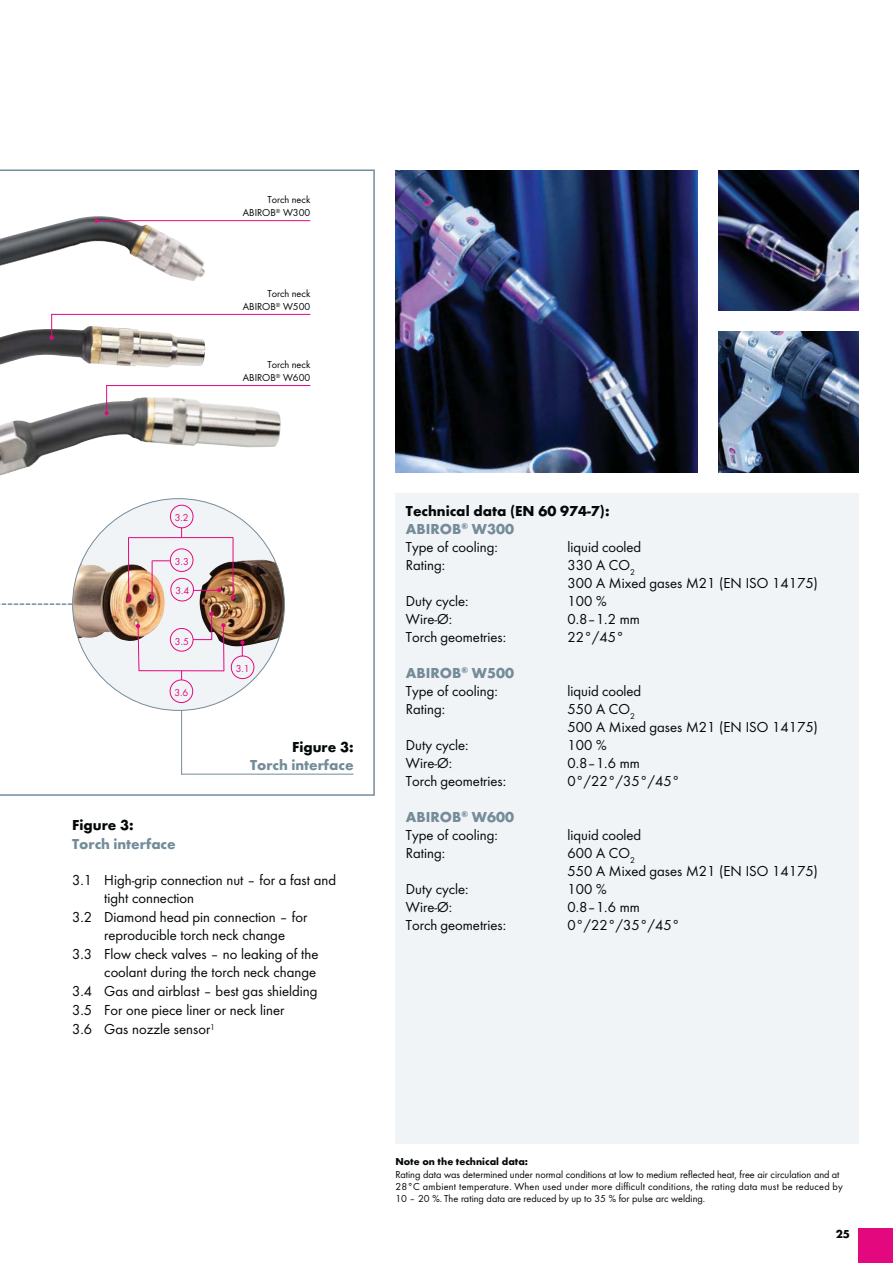
<style>
.page{position:relative;width:893px;height:1263px;background:#fff}
.page>*{position:absolute;margin:0;border:0;box-sizing:border-box;transform-origin:0 0}
.t1{font:15px/18px "Futura TOT Boo";color:#040809}
.t2{font:700 15px/18px "Futura TOT";color:#040809}
.t3{font:700 15px "Futura TOT";color:#748c9a}
.t4{font:700 12px "Futura TOT";color:#040809}
.t5{font:10.5px/13px "Futura TOT Boo";color:#040809;text-align:right}
.t6{font:700 10.5px "Futura TOT";color:#040809}
.t7{font:10.5px "Futura TOT Boo";color:#e4087e}
.s1{color:#748c9a}
</style>
<div class="page">
<div style="left:859px;top:1229px;width:34px;height:34px;background:#e4087e"></div>
<svg style="left:0;top:170px;width:375px;height:626px"></svg>
<img style="left:0;top:216px;width:205px;height:66px">
<img style="left:0;top:326px;width:205px;height:42px">
<img style="left:0;top:398px;width:281px;height:78px">
<hr style="left:181px;top:673px;width:1px;height:102px;background:#748c9a">
<div style="left:73px;top:499px;width:211px;height:211px;background:#f1f4f6;border-radius:50%"></div>
<img style="left:73px;top:560px;width:211px;height:87px">
<svg style="left:0;top:603px;width:72px;height:2px"></svg>
<svg style="left:150px;top:595px;width:4px;height:4px"></svg>
<svg style="left:127px;top:597px;width:4px;height:5px"></svg>
<svg style="left:231px;top:596px;width:4px;height:4px"></svg>
<svg style="left:221px;top:623px;width:5px;height:4px"></svg>
<div style="left:231px;top:656px;width:23px;height:23px;border:1px solid #e4087e;border-radius:50%"></div>
<div style="left:170px;top:578px;width:24px;height:23px;border:1px solid #e4087e;border-radius:50%"></div>
<svg style="left:193px;top:588px;width:28px;height:4px"></svg>
<div style="left:170px;top:548px;width:23px;height:24px;border:1px solid #e4087e;border-radius:50%"></div>
<svg style="left:152px;top:560px;width:18px;height:1px"></svg>
<div style="left:170px;top:628px;width:23px;height:24px;border:1px solid #e4087e;border-radius:50%"></div>
<hr style="left:128px;top:538px;width:1px;height:62px;background:#e4087e">
<hr style="left:152px;top:561px;width:1px;height:36px;background:#e4087e">
<hr style="left:128px;top:537px;width:105px;height:1px;background:#e4087e">
<hr style="left:233px;top:538px;width:1px;height:60px;background:#e4087e">
<svg style="left:136px;top:624px;width:4px;height:47px"></svg>
<hr style="left:139px;top:670px;width:85px;height:1px;background:#e4087e">
<hr style="left:223px;top:625px;width:1px;height:46px;background:#e4087e">
<svg style="left:193px;top:612px;width:20px;height:28px"></svg>
<div style="left:170px;top:680px;width:23px;height:23px;border:1px solid #e4087e;border-radius:50%"></div>
<div style="left:170px;top:505px;width:23px;height:23px;border:1px solid #e4087e;border-radius:50%"></div>
<hr style="left:181px;top:774px;width:173px;height:1px;background:#748c9a">
<svg style="left:240px;top:640px;width:5px;height:16px"></svg>
<div style="left:395px;top:493px;width:464px;height:651px;background:#f1f4f6"></div>
<img style="left:395px;top:170px;width:302px;height:302px">
<img style="left:718px;top:332px;width:141px;height:140px">
<img style="left:718px;top:170px;width:141px;height:141px">
<svg style="left:95px;top:219px;width:4px;height:4px"></svg>
<hr style="left:96px;top:220px;width:214px;height:1px;background:#e4087e">
<hr style="left:51px;top:314px;width:259px;height:1px;background:#e4087e">
<hr style="left:106px;top:385px;width:204px;height:1px;background:#e4087e">
<svg style="left:50px;top:314px;width:4px;height:26px"></svg>
<svg style="left:105px;top:385px;width:4px;height:30px"></svg>
<p class="t5" style="left:243px;top:194px;width:69px">Torch neck<br>ABIROB<sup>®</sup> W300</p>
<p class="t5" style="left:243px;top:288px;width:69px">Torch neck<br>ABIROB<sup>®</sup> W500</p>
<p class="t5" style="left:243px;top:359px;width:69px">Torch neck<br>ABIROB<sup>®</sup> W600</p>
<p class="t7" style="left:175px;top:514px;width:15px">3.2</p>
<p class="t7" style="left:175px;top:557px;width:15px">3.3</p>
<p class="t7" style="left:175px;top:587px;width:15px">3.4</p>
<p class="t7" style="left:175px;top:637px;width:15px">3.5</p>
<p class="t7" style="left:174px;top:688px;width:15px">3.6</p>
<p class="t7" style="left:236px;top:664px;width:15px">3.1</p>
<p class="t2" style="left:292px;top:740px;width:63px">Figure 3:</p>
<p class="t3" style="left:250px;top:760px;width:105px">Torch interface</p>
<p class="t2" style="left:72px;top:817px;width:63px">Figure 3:</p>
<p class="t3" style="left:72px;top:838px;width:105px">Torch interface</p>
<p class="t1" style="left:72px;top:872px;width:265px">3.1 High-grip connection nut – for a fast and</p>
<p class="t1" style="left:104px;top:890px;width:91px">tight connection</p>
<p class="t1" style="left:72px;top:909px;width:237px">3.2 Diamond head pin connection – for</p>
<p class="t1" style="left:104px;top:927px;width:182px">reproducible torch neck change</p>
<p class="t1" style="left:72px;top:947px;width:248px">3.3 Flow check valves – no leaking of the</p>
<p class="t1" style="left:104px;top:964px;width:213px">coolant during the torch neck change</p>
<p class="t1" style="left:72px;top:984px;width:247px">3.4 Gas and airblast – best gas shielding</p>
<p class="t1" style="left:72px;top:1003px;width:214px">3.5 For one piece liner or neck liner</p>
<p class="t1" style="left:72px;top:1022px;width:144px">3.6 Gas nozzle sensor<sup>1</sup></p>
<p class="t2" style="left:406px;top:503px;width:205px">Technical data (EN 60 974-7):<br><span class="s1">ABIROB</span><sup>®</sup> <span class="s1">W300</span></p>
<p class="t1" style="left:406px;top:539px;width:93px">Type of cooling:</p>
<p class="t1" style="left:567px;top:539px;width:75px">liquid cooled</p>
<p class="t1" style="left:406px;top:557px;width:41px">Rating:</p>
<p class="t1" style="left:567px;top:557px;width:252px">330 A CO<sub>2<br></sub>300 A Mixed gases M21 (EN ISO 14175)</p>
<p class="t1" style="left:406px;top:593px;width:64px">Duty cycle:</p>
<p class="t1" style="left:567px;top:593px;width:41px">100 %</p>
<p class="t1" style="left:406px;top:611px;width:48px">Wire-Ø:</p>
<p class="t1" style="left:567px;top:611px;width:74px">0.8–1.2 mm</p>
<p class="t1" style="left:406px;top:629px;width:102px">Torch geometries:</p>
<p class="t1" style="left:567px;top:629px;width:58px">22°/45°</p>
<p class="t3" style="left:406px;top:667px;width:110px">ABIROB<sup>®</sup> W500</p>
<p class="t1" style="left:406px;top:683px;width:93px">Type of cooling:</p>
<p class="t1" style="left:567px;top:683px;width:75px">liquid cooled</p>
<p class="t1" style="left:406px;top:701px;width:41px">Rating:</p>
<p class="t1" style="left:567px;top:701px;width:252px">550 A CO<sub>2<br></sub>500 A Mixed gases M21 (EN ISO 14175)</p>
<p class="t1" style="left:406px;top:737px;width:64px">Duty cycle:</p>
<p class="t1" style="left:567px;top:737px;width:41px">100 %</p>
<p class="t1" style="left:406px;top:755px;width:48px">Wire-Ø:</p>
<p class="t1" style="left:567px;top:755px;width:74px">0.8–1.6 mm</p>
<p class="t1" style="left:406px;top:773px;width:102px">Torch geometries:</p>
<p class="t1" style="left:567px;top:773px;width:114px">0°/22°/35°/45°</p>
<p class="t3" style="left:406px;top:811px;width:110px">ABIROB<sup>®</sup> W600</p>
<p class="t1" style="left:406px;top:827px;width:93px">Type of cooling:</p>
<p class="t1" style="left:567px;top:827px;width:75px">liquid cooled</p>
<p class="t1" style="left:406px;top:845px;width:41px">Rating:</p>
<p class="t1" style="left:567px;top:845px;width:252px">600 A CO<sub>2<br></sub>550 A Mixed gases M21 (EN ISO 14175)</p>
<p class="t1" style="left:406px;top:881px;width:64px">Duty cycle:</p>
<p class="t1" style="left:567px;top:881px;width:41px">100 %</p>
<p class="t1" style="left:406px;top:899px;width:48px">Wire-Ø:</p>
<p class="t1" style="left:567px;top:899px;width:74px">0.8–1.6 mm</p>
<p class="t1" style="left:406px;top:917px;width:102px">Torch geometries:</p>
<p class="t1" style="left:567px;top:917px;width:114px">0°/22°/35°/45°</p>
<p class="t6" style="left:395px;top:1157px;width:134px">Note on the technical data:</p>
<p class="t5" style="left:395px;top:1169px;width:449px;line-height:12px;text-align:left">Rating data was determined under normal conditions at low to medium reflected heat, free air circulation and at<br>28°C ambient temperature. When used under more difficult conditions, the rating data must be reduced by<br>10 – 20 %. The rating data are reduced by up to 35 % for pulse arc welding.</p>
<p class="t4" style="left:836px;top:1229px;width:16px">25</p>
</div>
